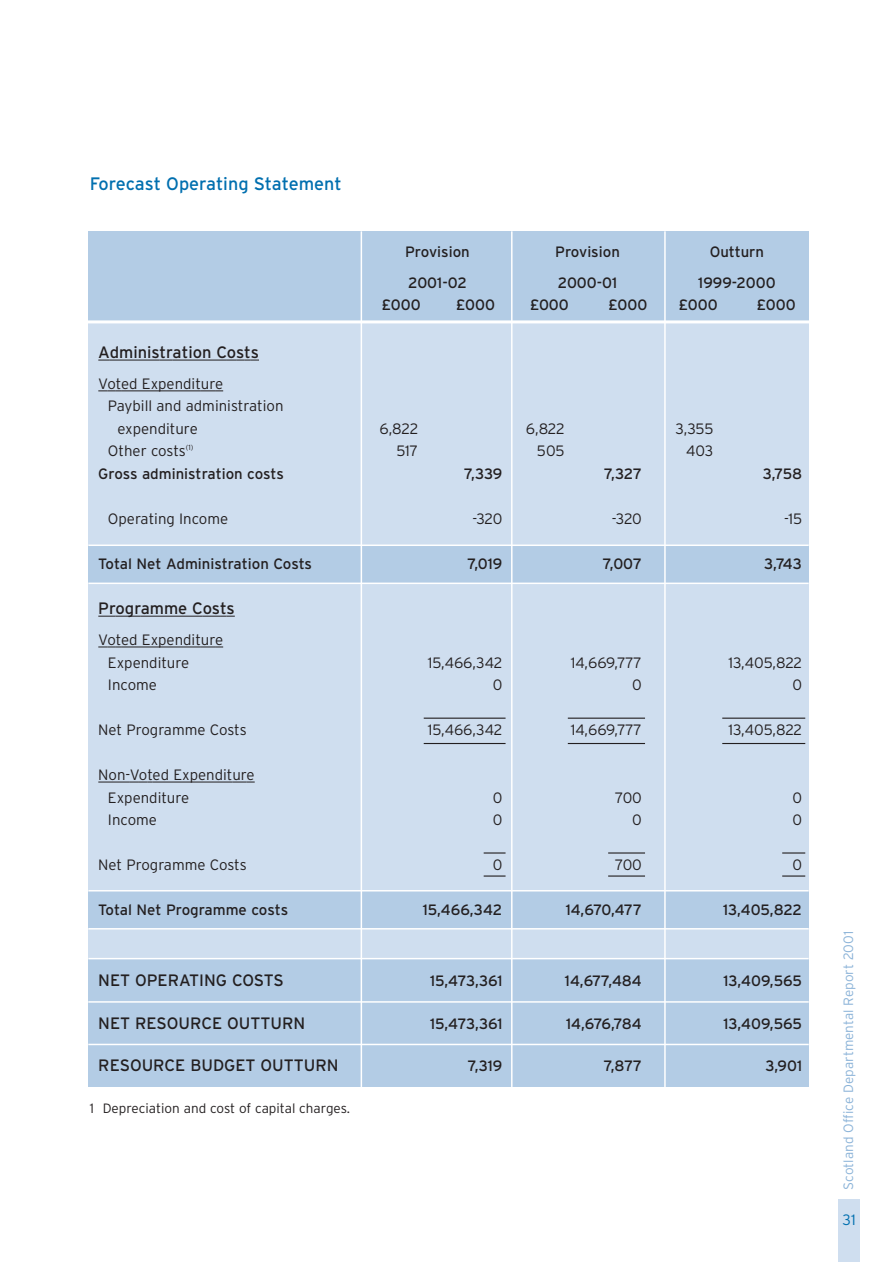
<style>
.page{position:relative;width:893px;height:1262px;background:#fff}
.page>*{position:absolute;margin:0;border:0;box-sizing:border-box;transform-origin:0 0}
.t1{font:18px "Interstate";color:#006faf}
.t2{font:16.5px "Interstate";color:#231f20}
.t3{font:300 15px/22.5px "Interstate";color:#231f20}
.t4{font:15px "Interstate";color:#231f20}
.t5{font:300 15px "Interstate";color:#006faf}
.t6{font:300 13.5px "Interstate";color:#231f20}
.t7{font:300 13.5px "Interstate";color:#8bb3d8}
</style>
<div class="page">
<div style="left:838px;top:1199px;width:21px;height:63px;background:#cfdeef"></div>
<div style="left:88px;top:231px;width:720px;height:856px;background:#cfdeef"></div>
<div style="left:88px;top:231px;width:720px;height:91px;background:#b3cce5"></div>
<div style="left:88px;top:545px;width:720px;height:38px;background:#b3cce5"></div>
<hr style="left:86px;top:320px;width:725px;height:3px;background:#fff">
<hr style="left:88px;top:544px;width:720px;height:2px;background:#fff">
<hr style="left:88px;top:582px;width:720px;height:2px;background:#fff">
<div style="left:88px;top:890px;width:720px;height:38px;background:#b3cce5"></div>
<hr style="left:88px;top:890px;width:720px;height:1px;background:#fff">
<hr style="left:88px;top:928px;width:720px;height:1px;background:#fff">
<div style="left:88px;top:958px;width:720px;height:129px;background:#b3cce5"></div>
<hr style="left:88px;top:958px;width:720px;height:1px;background:#fff">
<hr style="left:88px;top:1001px;width:720px;height:1px;background:#fff">
<hr style="left:88px;top:1043px;width:720px;height:2px;background:#fff">
<svg style="left:98px;top:360px;width:12px;height:1px"></svg>
<hr style="left:110px;top:360px;width:50px;height:1px;background:#231f20">
<svg style="left:160px;top:360px;width:13px;height:1px"></svg>
<hr style="left:173px;top:360px;width:54px;height:1px;background:#231f20">
<svg style="left:227px;top:360px;width:32px;height:1px"></svg>
<svg style="left:98px;top:390px;width:23px;height:1px"></svg>
<hr style="left:121px;top:390px;width:80px;height:1px;background:#231f20">
<svg style="left:201px;top:390px;width:22px;height:1px"></svg>
<svg style="left:98px;top:616px;width:43px;height:1px"></svg>
<hr style="left:141px;top:616px;width:62px;height:1px;background:#231f20">
<svg style="left:203px;top:616px;width:32px;height:1px"></svg>
<svg style="left:98px;top:646px;width:23px;height:1px"></svg>
<hr style="left:121px;top:646px;width:80px;height:1px;background:#231f20">
<svg style="left:201px;top:646px;width:22px;height:1px"></svg>
<hr style="left:98px;top:781px;width:32px;height:1px;background:#231f20">
<svg style="left:130px;top:781px;width:23px;height:1px"></svg>
<hr style="left:153px;top:781px;width:79px;height:1px;background:#231f20">
<svg style="left:232px;top:781px;width:23px;height:1px"></svg>
<hr style="left:360px;top:231px;width:2px;height:856px;background:#fff">
<hr style="left:511px;top:231px;width:1px;height:856px;background:#fff">
<hr style="left:664px;top:231px;width:1px;height:856px;background:#fff">
<hr style="left:423px;top:717px;width:82px;height:1px;background:#231f20">
<hr style="left:568px;top:717px;width:77px;height:1px;background:#231f20">
<hr style="left:722px;top:717px;width:83px;height:1px;background:#231f20">
<hr style="left:423px;top:743px;width:82px;height:1px;background:#231f20">
<hr style="left:568px;top:743px;width:77px;height:1px;background:#231f20">
<hr style="left:722px;top:743px;width:83px;height:1px;background:#231f20">
<svg style="left:483px;top:852px;width:22px;height:1px"></svg>
<hr style="left:608px;top:852px;width:37px;height:1px;background:#231f20">
<svg style="left:782px;top:852px;width:23px;height:1px"></svg>
<svg style="left:483px;top:875px;width:22px;height:1px"></svg>
<hr style="left:608px;top:875px;width:37px;height:1px;background:#231f20">
<svg style="left:782px;top:875px;width:23px;height:1px"></svg>
<p class="t1" style="left:90px;top:175px;width:253px">Forecast Operating Statement</p>
<p class="t4" style="left:405px;top:245px;width:66px">Provision</p>
<p class="t4" style="left:555px;top:245px;width:66px">Provision</p>
<p class="t4" style="left:709px;top:245px;width:56px">Outturn</p>
<p class="t4" style="left:408px;top:276px;width:60px">2001-02</p>
<p class="t4" style="left:558px;top:276px;width:61px">2000-01</p>
<p class="t4" style="left:698px;top:276px;width:79px">1999-2000</p>
<p class="t4" style="left:381px;top:298px;width:41px">£000</p>
<p class="t4" style="left:456px;top:298px;width:41px">£000</p>
<p class="t4" style="left:529px;top:298px;width:41px">£000</p>
<p class="t4" style="left:608px;top:298px;width:41px">£000</p>
<p class="t4" style="left:678px;top:298px;width:41px">£000</p>
<p class="t4" style="left:756px;top:298px;width:41px">£000</p>
<p class="t2" style="left:98px;top:344px;width:162px">Administration Costs</p>
<p class="t3" style="left:98px;top:374px;width:126px">Voted Expenditure</p>
<p class="t3" style="left:108px;top:397px;width:177px">Paybill and administration</p>
<p class="t3" style="left:118px;top:419px;width:82px">expenditure</p>
<p class="t3" style="left:379px;top:419px;width:40px">6,822</p>
<p class="t3" style="left:526px;top:419px;width:40px">6,822</p>
<p class="t3" style="left:675px;top:419px;width:39px">3,355</p>
<p class="t3" style="left:108px;top:442px;width:87px">Other costs<sup>(1)</sup></p>
<p class="t3" style="left:396px;top:442px;width:23px">517</p>
<p class="t3" style="left:537px;top:442px;width:29px">505</p>
<p class="t3" style="left:686px;top:442px;width:29px">403</p>
<p class="t4" style="left:98px;top:467px;width:187px">Gross administration costs</p>
<p class="t4" style="left:464px;top:467px;width:40px">7,339</p>
<p class="t4" style="left:604px;top:467px;width:39px">7,327</p>
<p class="t4" style="left:762px;top:467px;width:41px">3,758</p>
<p class="t3" style="left:108px;top:509px;width:122px">Operating Income</p>
<p class="t3" style="left:472px;top:509px;width:31px">-320</p>
<p class="t3" style="left:612px;top:509px;width:31px">-320</p>
<p class="t3" style="left:784px;top:509px;width:20px">-15</p>
<p class="t4" style="left:98px;top:557px;width:215px">Total Net Administration Costs</p>
<p class="t4" style="left:467px;top:557px;width:37px">7,019</p>
<p class="t4" style="left:603px;top:557px;width:41px">7,007</p>
<p class="t4" style="left:764px;top:557px;width:39px">3,743</p>
<p class="t2" style="left:98px;top:600px;width:138px">Programme Costs</p>
<p class="t3" style="left:108px;top:630px;width:117px;text-indent:-10px">Voted Expenditure<br>Expenditure</p>
<p class="t3" style="left:428px;top:653px;width:76px">15,466,342</p>
<p class="t3" style="left:570px;top:653px;width:73px">14,669,777</p>
<p class="t3" style="left:728px;top:653px;width:75px">13,405,822</p>
<p class="t3" style="left:108px;top:675px;width:51px">Income</p>
<p class="t3" style="left:493px;top:675px;width:11px">0</p>
<p class="t3" style="left:632px;top:675px;width:11px">0</p>
<p class="t3" style="left:792px;top:675px;width:11px">0</p>
<p class="t3" style="left:98px;top:720px;width:150px">Net Programme Costs</p>
<p class="t3" style="left:428px;top:720px;width:76px">15,466,342</p>
<p class="t3" style="left:570px;top:720px;width:73px">14,669,777</p>
<p class="t3" style="left:728px;top:720px;width:75px">13,405,822</p>
<p class="t3" style="left:108px;top:765px;width:148px;text-indent:-10px">Non-Voted Expenditure<br>Expenditure</p>
<p class="t3" style="left:493px;top:788px;width:11px">0</p>
<p class="t3" style="left:615px;top:788px;width:28px">700</p>
<p class="t3" style="left:792px;top:788px;width:11px">0</p>
<p class="t3" style="left:108px;top:810px;width:51px">Income</p>
<p class="t3" style="left:493px;top:810px;width:11px">0</p>
<p class="t3" style="left:632px;top:810px;width:11px">0</p>
<p class="t3" style="left:792px;top:810px;width:11px">0</p>
<p class="t3" style="left:98px;top:855px;width:150px">Net Programme Costs</p>
<p class="t3" style="left:493px;top:855px;width:11px">0</p>
<p class="t3" style="left:615px;top:855px;width:28px">700</p>
<p class="t3" style="left:792px;top:855px;width:11px">0</p>
<p class="t4" style="left:98px;top:903px;width:191px">Total Net Programme costs</p>
<p class="t4" style="left:423px;top:903px;width:81px">15,466,342</p>
<p class="t4" style="left:565px;top:903px;width:78px">14,670,477</p>
<p class="t4" style="left:723px;top:903px;width:81px">13,405,822</p>
<p class="t2" style="left:98px;top:972px;width:187px">NET OPERATING COSTS</p>
<p class="t4" style="left:430px;top:973px;width:74px">15,473,361</p>
<p class="t4" style="left:565px;top:973px;width:78px">14,677,484</p>
<p class="t4" style="left:723px;top:973px;width:80px">13,409,565</p>
<p class="t2" style="left:98px;top:1015px;width:208px">NET RESOURCE OUTTURN</p>
<p class="t4" style="left:430px;top:1017px;width:74px">15,473,361</p>
<p class="t4" style="left:566px;top:1017px;width:77px">14,676,784</p>
<p class="t4" style="left:723px;top:1017px;width:80px">13,409,565</p>
<p class="t2" style="left:98px;top:1057px;width:242px">RESOURCE BUDGET OUTTURN</p>
<p class="t4" style="left:467px;top:1059px;width:36px">7,319</p>
<p class="t4" style="left:603px;top:1059px;width:40px">7,877</p>
<p class="t4" style="left:765px;top:1059px;width:38px">3,901</p>
<p class="t6" style="left:90px;top:1102px;width:262px">1 Depreciation and cost of capital charges.</p>
<p class="t7" style="left:842px;top:1189px;width:260px;rotate:-90deg">Scotland Office Departmental Report 2001</p>
<p class="t5" style="left:842px;top:1212px;width:15px">31</p>
</div>
